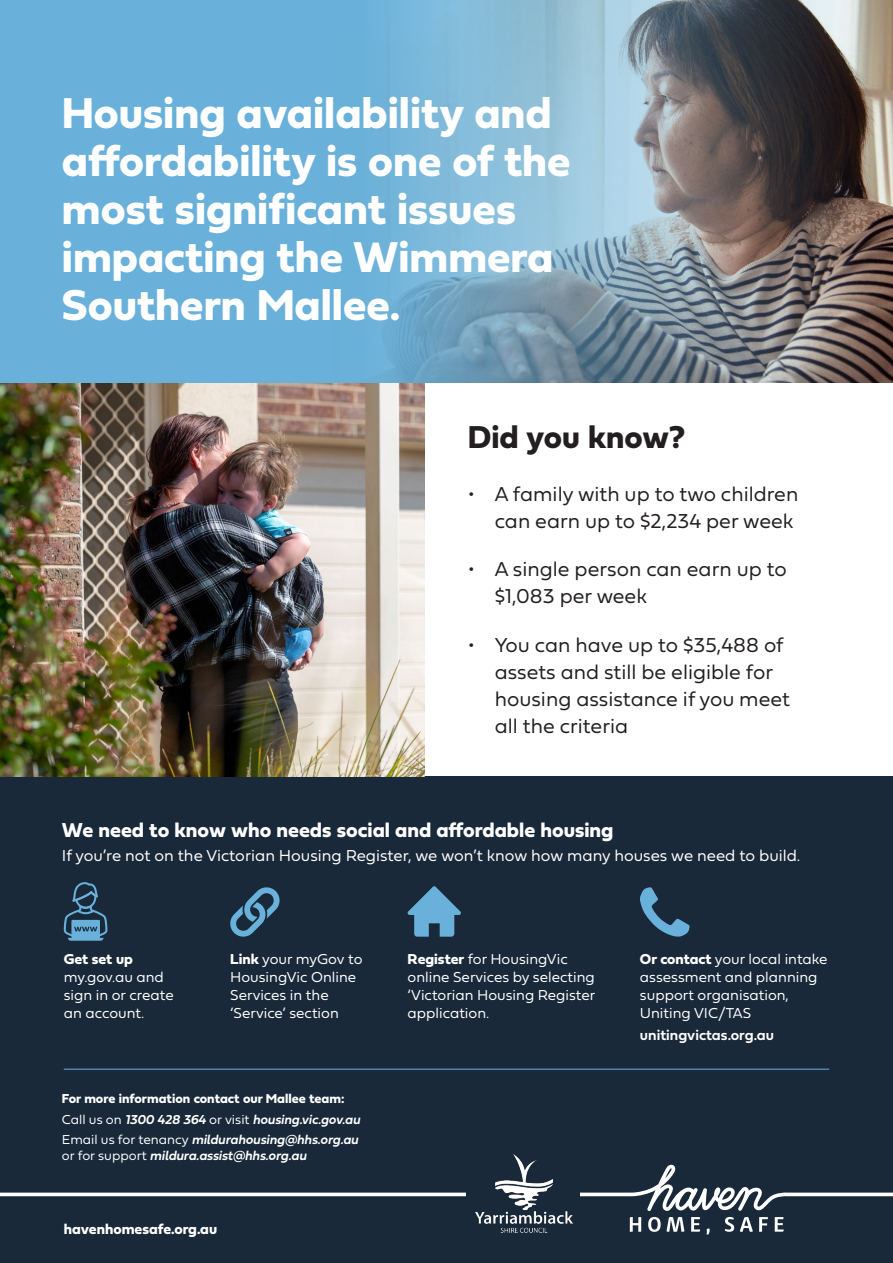
<style>
.page{position:relative;width:893px;height:1263px;background:#fff}
.page>*{position:absolute;margin:0;border:0;box-sizing:border-box;transform-origin:0 0}
.t1{font:45px/48px "Fieldwork Geo Bold";color:#fff}
.t2{font:33px "Fieldwork Geo Bold";color:#231f20}
.t3{font:21px/27px "Fieldwork Geo Light";color:#231f20}
.t4{font:21px "Fieldwork Geo Bold";color:#fff}
.t5{font:16.5px "Fieldwork Geo Light";color:#fff}
.t6{font:15px/18px "Fieldwork Geo Light";color:#fff}
.t7{font:15px "Fieldwork Geo Demibold";color:#fff}
.t8{font:15px "Fieldwork Geo Bold";color:#fff}
.t9{font:italic 600 13.5px/16.2px "Fieldwork";color:#fff}
.t10{font:13.5px "Fieldwork Geo Bold";color:#fff}
.s1{font-family:"Fieldwork Geo Bold"}
.s2{font-family:"Fieldwork Geo Light";font-weight:400;font-style:normal}
</style>
<div class="page">
<div style="left:0;top:776px;width:893px;height:487px;background:#19293a"></div>
<svg style="left:0;top:1164px;width:893px;height:71px"></svg>
<img style="left:0;top:383px;width:424px;height:393px">
<div style="left:0;top:0;width:893px;height:383px;background:#69b1da"></div>
<img style="left:390px;top:0;width:503px;height:383px">
<svg style="left:64px;top:882px;width:43px;height:59px"></svg>
<svg style="left:230px;top:887px;width:50px;height:50px"></svg>
<svg style="left:407px;top:886px;width:54px;height:51px"></svg>
<svg style="left:640px;top:887px;width:49px;height:50px"></svg>
<hr style="left:64px;top:1069px;width:765px;height:1px;background:#69b1da">
<img style="left:466px;top:1154px;width:113px;height:81px">
<p class="t1" style="left:62px;top:87px;width:510px">Housing availability and affordability is one of the most significant issues impacting the Wimmera<br>Southern Mallee.</p>
<p class="t2" style="left:468px;top:411px;width:219px">Did you know?</p>
<p class="t3" style="left:468px;top:480px;width:332px;text-align:right">• A family with up to two children can earn up to $2,234 per week</p>
<p class="t3" style="left:495px;top:555px;width:294px;text-indent:-27px">• A single person can earn up to $1,083 per week</p>
<p class="t3" style="left:495px;top:630px;width:297px;text-indent:-27px">• You can have up to $35,488 of assets and still be eligible for housing assistance if you meet all the criteria</p>
<p class="t4" style="left:62px;top:813px;width:553px">We need to know who needs social and affordable housing</p>
<p class="t5" style="left:62px;top:842px;width:740px">If you’re not on the Victorian Housing Register, we won’t know how many houses we need to build.</p>
<p class="t6" style="left:64px;top:949px;width:111px"><span class="s1">Get set up </span>my.gov.au and sign in or create an account.</p>
<p class="t6" style="left:230px;top:949px;width:134px"><span class="s1">Link</span> your myGov to<br>HousingVic Online<br>Services in the ‘Service’ section</p>
<p class="t6" style="left:408px;top:949px;width:189px"><span class="s1">Register</span> for HousingVic online Services by selecting ‘Victorian Housing Register application.</p>
<p class="t6" style="left:640px;top:949px;width:189px"><span class="s1">Or contact</span> your local intake assessment and planning support organisation,<br>Uniting VIC/TAS</p>
<p class="t7" style="left:640px;top:1023px;width:136px">unitingvictas.org.au</p>
<p class="t10" style="left:62px;top:1088px;width:284px">For more information contact our Mallee team:</p>
<p class="t9" style="left:62px;top:1110px;width:300px"><span class="s2">Call us on</span> 1300 428 364 <span class="s2">or visit</span> housing.vic.gov.au</p>
<p class="t9" style="left:62px;top:1131px;width:298px"><span class="s2">Email us for tenancy</span> mildurahousing@hhs.org.au <span class="s2">or for support</span> mildura.assist@hhs.org.au</p>
<p class="t8" style="left:64px;top:1217px;width:155px">havenhomesafe.org.au</p>
</div>
